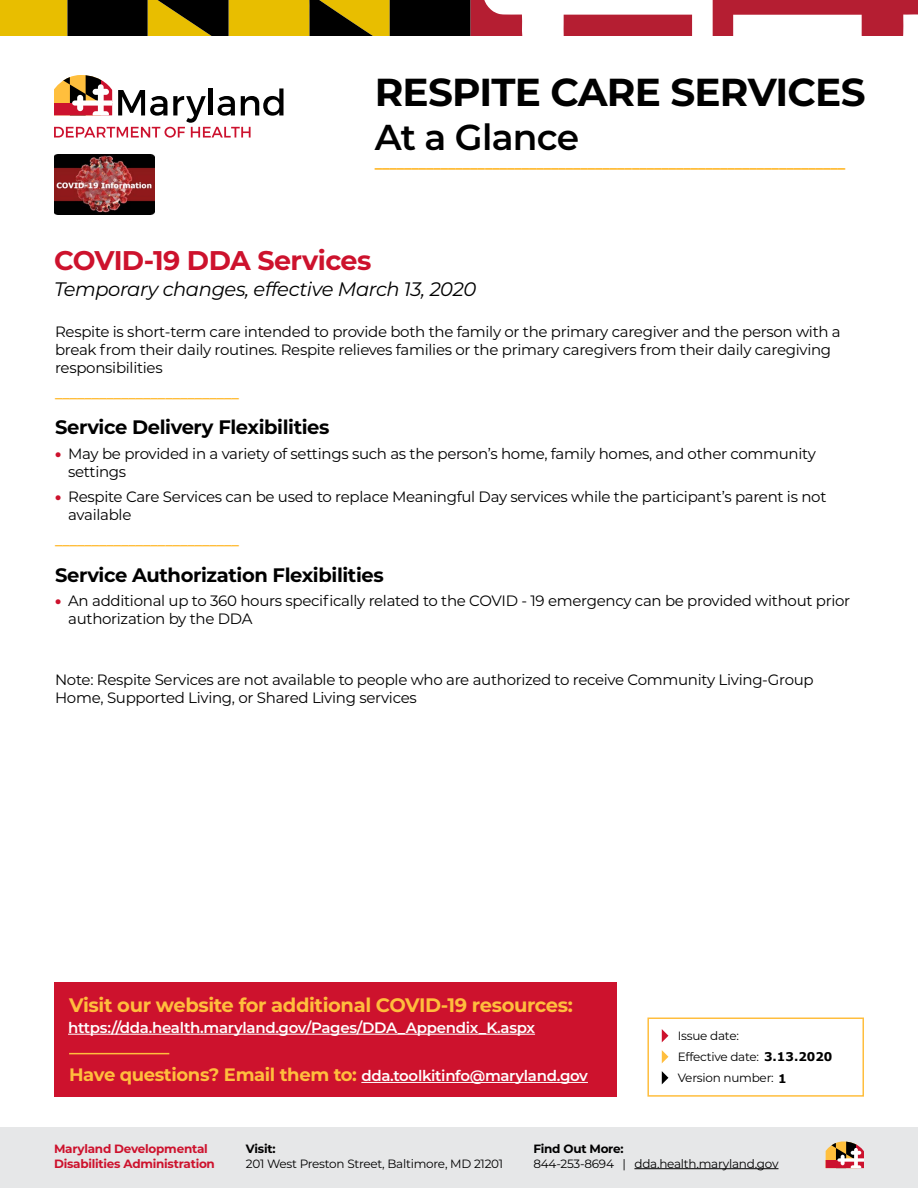
<style>
.page{position:relative;width:918px;height:1188px;background:#fff}
.page>*{position:absolute;margin:0;border:0;box-sizing:border-box;transform-origin:0 0}
.t1{font:700 39px "Montserrat";letter-spacing:-.02em;color:#000}
.t2{font:600 36px "Montserrat";letter-spacing:-.02em;color:#000}
.t3{font:700 27px "Montserrat";letter-spacing:-.02em;color:#cd122d}
.t4{font:700 19.5px "Montserrat";letter-spacing:-.02em;color:#000}
.t5{font:700 19.5px "Montserrat";letter-spacing:-.02em;color:#ffbe3d}
.t6{font:italic 19.5px "Montserrat";letter-spacing:-.02em;color:#000}
.t7{font:15px/18px "Montserrat";letter-spacing:-.02em;color:#000}
.t8{font:600 15px "Montserrat";letter-spacing:-.02em;color:#fff}
.t9{font:900 15px "Montserrat";color:#ffbe3d}
.t10{font:700 15px "Montserrat";color:#ffbe3d}
.t11{font:12px/21.1px "Montserrat";letter-spacing:-.02em;color:#000}
.t12{font:700 12px/14.4px "Montserrat";letter-spacing:-.02em;color:#cd122d}
.t13{font:700 12px "Montserrat";letter-spacing:-.02em;color:#000}
.s1{font-weight:900;color:#cd122d}
.s2{font-weight:700;font-size:18px;color:#ffbe3d}
.s3{font-family:"Verdana";font-weight:700}
</style>
<div class="page">
<div style="left:0;top:1127px;width:918px;height:61px;background:#e6e7e8"></div>
<hr style="left:634px;top:1168px;width:145px;height:1px;background:#000">
<svg style="left:0;top:0;width:918px;height:36px"></svg>
<svg style="left:826px;top:1141px;width:38px;height:27px"></svg>
<img style="left:54px;top:154px;width:100px;height:60px">
<svg style="left:54px;top:75px;width:230px;height:63px"></svg>
<div style="left:54px;top:982px;width:563px;height:115px;background:#cd122d"></div>
<hr style="left:361px;top:1082px;width:227px;height:1px;background:#fff">
<hr style="left:68px;top:1034px;width:467px;height:1px;background:#fff">
<hr style="left:69px;top:1053px;width:100px;height:1px;background:#ffbe3d">
<div style="left:647px;top:1018px;width:217px;height:79px;border:2px solid #ffbe3d"></div>
<svg style="left:662px;top:1029px;width:6px;height:13px"></svg>
<svg style="left:662px;top:1050px;width:6px;height:13px"></svg>
<svg style="left:662px;top:1071px;width:6px;height:13px"></svg>
<h1 class="t1" style="left:375px;top:64px;width:492px">RESPITE CARE SERVICES</h1>
<h2 class="t2" style="left:375px;top:111px;width:206px">At a Glance</h2>
<p class="t9" style="left:375px;top:151px;width:472px">________________________________________________________________</p>
<h3 class="t3" style="left:54px;top:241px;width:319px">COVID-19 DDA Services</h3>
<h3 class="t6" style="left:54px;top:275px;width:424px">Temporary changes, effective March 13, 2020</h3>
<p class="t7" style="left:55px;top:322px;width:787px">Respite is short-term care intended to provide both the family or the primary caregiver and the person with a break from their daily routines. Respite relieves families or the primary caregivers from their daily caregiving responsibilities</p>
<p class="t10" style="left:55px;top:381px;width:185px">_________________________</p>
<h3 class="t4" style="left:55px;top:413px;width:276px">Service Delivery Flexibilities</h3>
<p class="t7" style="left:68px;top:444px;width:749px;text-indent:-13px"><span class="s1">•</span> May be provided in a variety of settings such as the person’s home, family homes, and other community settings</p>
<p class="t7" style="left:68px;top:487px;width:760px;text-indent:-13px"><span class="s1">•</span> Respite Care Services can be used to replace Meaningful Day services while the participant’s parent is not available</p>
<p class="t10" style="left:55px;top:529px;width:185px">_________________________</p>
<h3 class="t4" style="left:55px;top:561px;width:330px">Service Authorization Flexibilities</h3>
<p class="t7" style="left:68px;top:591px;width:784px;text-indent:-13px"><span class="s1">•</span> An additional up to 360 hours specifically related to the COVID - 19 emergency can be provided without prior authorization by the DDA</p>
<p class="t7" style="left:55px;top:670px;width:760px">Note: Respite Services are not available to people who are authorized to receive Community Living-Group<br>Home, Supported Living, or Shared Living services</p>
<h3 class="t5" style="left:69px;top:991px;width:505px">Visit our website for additional COVID-19 resources:</h3>
<p class="t8" style="left:68px;top:1017px;width:469px">https://dda.health.maryland.gov/Pages/DDA_Appendix_K.aspx</p>
<p class="t8" style="left:69px;top:1065px;width:520px"><span class="s2">Have questions? Email them to:</span> dda.toolkitinfo@maryland.gov</p>
<p class="t11" style="left:678px;top:1025px;width:156px">Issue date:<br>Effective date: <span class="s3">3.13.2020<br></span>Version number: <span class="s3">1</span></p>
<p class="t12" style="left:54px;top:1141px;width:162px">Maryland Developmental<br>Disabilities Administration</p>
<p class="t13" style="left:533px;top:1140px;width:92px">Find Out More:</p>
<p class="t13" style="left:246px;top:1140px;width:31px">Visit:</p>
<p class="t11" style="left:246px;top:1152px;width:259px">201 West Preston Street, Baltimore, MD 21201</p>
<p class="t11" style="left:533px;top:1152px;width:247px">844-253-8694 | dda.health.maryland.gov</p>
</div>
